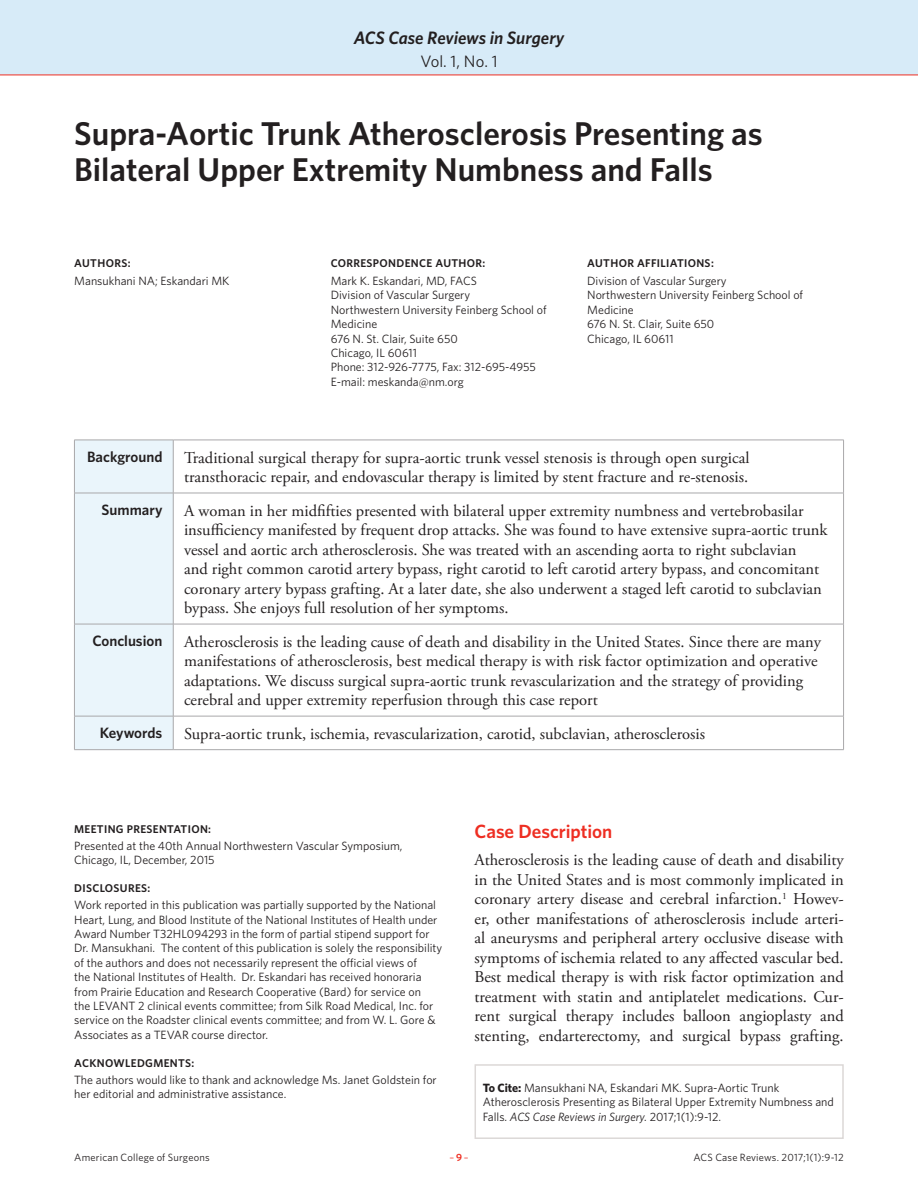
<style>
.page{position:relative;width:918px;height:1188px;background:#fff}
.page>*{position:absolute;margin:0;border:0;box-sizing:border-box;transform-origin:0 0}
.Article_Title{font:600 33px/36px "Whitney";color:#231f20}
.Article_Subhead{font:600 19.2px "Whitney";color:#ee2e22}
.t1{font:italic 600 18px "Whitney";letter-spacing:-.005em;color:#231f20}
.Chart_Body{font:16.5px/19.5px "Adobe Garamond Pro";color:#231f20}
.Article_Body_no_inde{font:16.5px/19.5px "Adobe Garamond Pro";color:#231f20;text-align:justify}
.t2{font:16.5px "Whitney";color:#231f20}
.Chart_Head{font:600 15px "Whitney";color:#231f20}
.Authors_Body{font:12px/14.4px "Whitney";color:#231f20}
.Authors_Head{font:600 11.25px "Whitney";letter-spacing:.03em;color:#231f20}
.t3{font:10.5px "Whitney";letter-spacing:.015em;color:#231f20}
.t4{font:10.5px "Whitney";color:#ee2e22}
.s1{font-weight:700}
.s2{font-style:italic}
.s3{font-weight:600}
</style>
<div class="page">
<div style="left:0;top:0;width:918px;height:75px;background:#d7ebf8"></div>
<hr style="left:0;top:75px;width:918px;height:1px;background:#ee2e22">
<div style="left:75px;top:441px;width:98px;height:308px;background:#eaf5fb"></div>
<hr style="left:74px;top:440px;width:99px;height:1px;background:#a9a8aa">
<hr style="left:74px;top:440px;width:1px;height:53px;background:#a9a8aa">
<hr style="left:173px;top:440px;width:671px;height:1px;background:#a9a8aa">
<hr style="left:173px;top:440px;width:1px;height:53px;background:#a9a8aa">
<hr style="left:843px;top:440px;width:1px;height:53px;background:#a9a8aa">
<hr style="left:74px;top:493px;width:99px;height:1px;background:#a9a8aa">
<hr style="left:74px;top:493px;width:1px;height:131px;background:#a9a8aa">
<hr style="left:173px;top:493px;width:671px;height:1px;background:#a9a8aa">
<hr style="left:173px;top:493px;width:1px;height:131px;background:#a9a8aa">
<hr style="left:843px;top:493px;width:1px;height:131px;background:#a9a8aa">
<hr style="left:74px;top:624px;width:99px;height:1px;background:#a9a8aa">
<hr style="left:74px;top:624px;width:1px;height:92px;background:#a9a8aa">
<hr style="left:173px;top:624px;width:671px;height:1px;background:#a9a8aa">
<hr style="left:173px;top:624px;width:1px;height:92px;background:#a9a8aa">
<hr style="left:843px;top:624px;width:1px;height:92px;background:#a9a8aa">
<hr style="left:74px;top:716px;width:99px;height:1px;background:#a9a8aa">
<hr style="left:74px;top:716px;width:1px;height:33px;background:#a9a8aa">
<hr style="left:173px;top:716px;width:671px;height:1px;background:#a9a8aa">
<hr style="left:173px;top:716px;width:1px;height:33px;background:#a9a8aa">
<hr style="left:843px;top:716px;width:1px;height:33px;background:#a9a8aa">
<hr style="left:74px;top:749px;width:99px;height:1px;background:#a9a8aa">
<hr style="left:173px;top:749px;width:671px;height:1px;background:#a9a8aa">
<div style="left:475px;top:1064px;width:369px;height:75px;border:2px solid #dcd8d7"></div>
<h3 class="t1" style="left:354px;top:27px;width:212px">ACS Case Reviews in Surgery</h3>
<h3 class="t2" style="left:420px;top:50px;width:79px">Vol. 1, No. 1</h3>
<p class="Article_Title" style="left:74px;top:115px;width:690px">Supra-Aortic Trunk Atherosclerosis Presenting as<br>Bilateral Upper Extremity Numbness and Falls</p>
<p class="Authors_Head" style="left:74px;top:257px;width:58px">AUTHORS:</p>
<p class="Authors_Head" style="left:331px;top:257px;width:156px">CORRESPONDENCE AUTHOR:</p>
<p class="Authors_Head" style="left:587px;top:257px;width:128px">AUTHOR AFFILIATIONS:</p>
<p class="Authors_Body" style="left:74px;top:273px;width:157px">Mansukhani NA; Eskandari MK</p>
<p class="Authors_Body" style="left:331px;top:273px;width:148px">Mark K. Eskandari, MD, FACS</p>
<p class="Authors_Body" style="left:331px;top:288px;width:141px">Division of Vascular Surgery</p>
<p class="Authors_Body" style="left:331px;top:302px;width:217px">Northwestern University Feinberg School of<br>Medicine</p>
<p class="Authors_Body" style="left:331px;top:331px;width:129px">676 N. St. Clair, Suite 650</p>
<p class="Authors_Body" style="left:331px;top:345px;width:88px">Chicago, IL 60611</p>
<p class="Authors_Body" style="left:331px;top:360px;width:207px">Phone: 312-926-7775, Fax: 312-695-4955</p>
<p class="Authors_Body" style="left:331px;top:374px;width:135px">E-mail: meskanda@nm.org</p>
<p class="Authors_Body" style="left:587px;top:273px;width:141px">Division of Vascular Surgery</p>
<p class="Authors_Body" style="left:587px;top:288px;width:217px">Northwestern University Feinberg School of<br>Medicine</p>
<p class="Authors_Body" style="left:587px;top:317px;width:129px">676 N. St. Clair, Suite 650</p>
<p class="Authors_Body" style="left:587px;top:331px;width:88px">Chicago, IL 60611</p>
<p class="Chart_Head" style="left:87px;top:447px;width:77px">Background</p>
<p class="Chart_Body" style="left:184px;top:448px;width:567px">Traditional surgical therapy for supra-aortic trunk vessel stenosis is through open surgical transthoracic repair, and endovascular therapy is limited by stent fracture and re-stenosis.</p>
<p class="Chart_Head" style="left:102px;top:500px;width:62px">Summary</p>
<p class="Chart_Body" style="left:184px;top:501px;width:645px">A woman in her midfifties presented with bilateral upper extremity numbness and vertebrobasilar insufficiency manifested by frequent drop attacks. She was found to have extensive supra-aortic trunk vessel and aortic arch atherosclerosis. She was treated with an ascending aorta to right subclavian<br>and right common carotid artery bypass, right carotid to left carotid artery bypass, and concomitant coronary artery bypass grafting. At a later date, she also underwent a staged left carotid to subclavian bypass. She enjoys full resolution of her symptoms.</p>
<p class="Chart_Head" style="left:92px;top:631px;width:72px">Conclusion</p>
<p class="Chart_Body" style="left:184px;top:632px;width:639px">Atherosclerosis is the leading cause of death and disability in the United States. Since there are many manifestations of atherosclerosis, best medical therapy is with risk factor optimization and operative adaptations. We discuss surgical supra-aortic trunk revascularization and the strategy of providing cerebral and upper extremity reperfusion through this case report</p>
<p class="Chart_Head" style="left:100px;top:723px;width:64px">Keywords</p>
<p class="Chart_Body" style="left:184px;top:724px;width:522px">Supra-aortic trunk, ischemia, revascularization, carotid, subclavian, atherosclerosis</p>
<p class="Authors_Head" style="left:74px;top:822px;width:138px">MEETING PRESENTATION:</p>
<p class="Authors_Body" style="left:74px;top:838px;width:330px">Presented at the 40th Annual Northwestern Vascular Symposium,<br>Chicago, IL, December, 2015</p>
<p class="Authors_Head" style="left:74px;top:881px;width:78px">DISCLOSURES:</p>
<p class="Authors_Body" style="left:74px;top:897px;width:370px">Work reported in this publication was partially supported by the National Heart, Lung, and Blood Institute of the National Institutes of Health under Award Number T32HL094293 in the form of partial stipend support for Dr. Mansukhani. The content of this publication is solely the responsibility of the authors and does not necessarily represent the official views of<br>the National Institutes of Health. Dr. Eskandari has received honoraria from Prairie Education and Research Cooperative (Bard) for service on<br>the LEVANT 2 clinical events committee; from Silk Road Medical, Inc. for service on the Roadster clinical events committee; and from W. L. Gore &amp; Associates as a TEVAR course director.</p>
<p class="Authors_Head" style="left:74px;top:1056px;width:122px">ACKNOWLEDGMENTS:</p>
<p class="Authors_Body" style="left:74px;top:1072px;width:364px">The authors would like to thank and acknowledge Ms. Janet Goldstein for her editorial and administrative assistance.</p>
<p class="Article_Subhead" style="left:475px;top:820px;width:139px">Case Description</p>
<p class="Article_Body_no_inde" style="left:475px;top:851px;width:371px">Atherosclerosis is the leading cause of death and disability in the United States and is most commonly implicated in coronary artery disease and cerebral infarction.<sup>1</sup> Howev&shy;er, other manifestations of atherosclerosis include arteri&shy;al aneurysms and peripheral artery occlusive disease with symptoms of ischemia related to any affected vascular bed.<br>Best medical therapy is with risk factor optimization and treatment with statin and antiplatelet medications. Cur&shy;rent surgical therapy includes balloon angioplasty and stenting, endarterectomy, and surgical bypass grafting.</p>
<p class="Authors_Body" style="left:483px;top:1080px;width:353px"><span class="s1">To Cite:</span> Mansukhani NA, Eskandari MK. Supra-Aortic Trunk<br>Atherosclerosis Presenting as Bilateral Upper Extremity Numbness and<br>Falls. <span class="s2">ACS Case Reviews in Surgery.</span> 2017;1(1):9-12.</p>
<p class="t3" style="left:74px;top:1150px;width:137px">American College of Surgeons</p>
<p class="t4" style="left:449px;top:1150px;width:21px">–<span class="s3">9</span>–</p>
<p class="t3" style="left:693px;top:1150px;width:152px">ACS Case Reviews. 2017;1(1):9-12</p>
</div>
